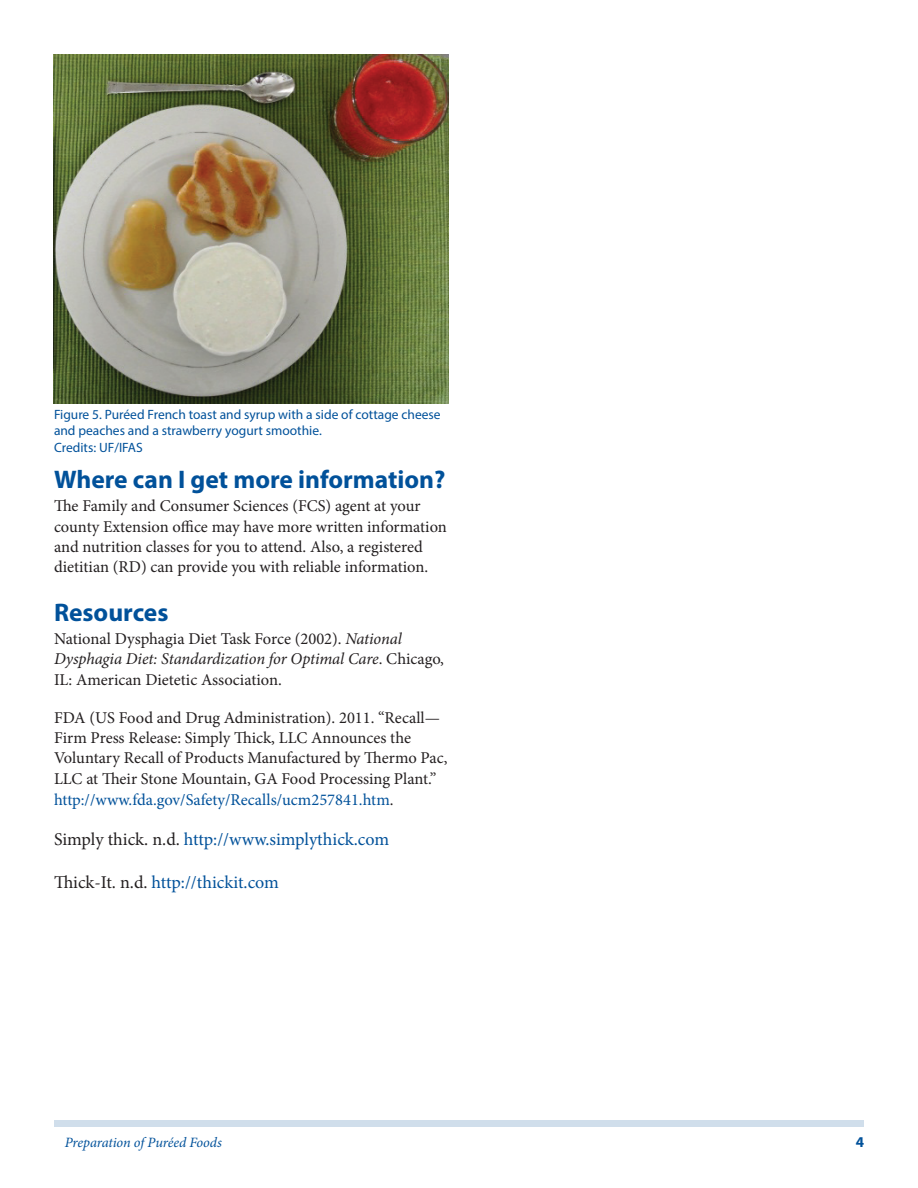
<style>
.page{position:relative;width:918px;height:1188px;background:#fff}
.page>*{position:absolute;margin:0;border:0;box-sizing:border-box;transform-origin:0 0}
.SectionHeading0{font:700 25.5px "Myriad Pro";color:#01519a}
.t1{font:18px "Minion Pro";letter-spacing:-.005em;color:#01519a}
.Paragraph{font:16.5px/20.2px "Minion Pro";color:#231f20}
.t2{font:700 15px "Myriad Pro";color:#01519a}
.RunningTitleItalics{font:italic 14.25px "Minion Pro";letter-spacing:-.01em;color:#01519a}
.FigureCaption{font:13.5px/16.5px "Myriad Pro";color:#01519a}
.s1{font-style:italic}
.s2{color:#01519a}
.s3{color:#231f20}
</style>
<div class="page">
<div style="left:54px;top:1120px;width:810px;height:7px;background:#d0deeb"></div>
<img style="left:54px;top:54px;width:394px;height:349px">
<p class="FigureCaption" style="left:54px;top:406px;width:388px">Figure 5. Puréed French toast and syrup with a side of cottage cheese and peaches and a strawberry yogurt smoothie.</p>
<p class="FigureCaption" style="left:54px;top:439px;width:90px">Credits: UF/IFAS</p>
<p class="SectionHeading0" style="left:54px;top:463px;width:393px">Where can I get more information?</p>
<p class="Paragraph" style="left:54px;top:496px;width:394px">The Family and Consumer Sciences (FCS) agent at your county Extension office may have more written information and nutrition classes for you to attend. Also, a registered dietitian (RD) can provide you with reliable information.</p>
<p class="SectionHeading0" style="left:54px;top:595px;width:116px">Resources</p>
<p class="Paragraph" style="left:54px;top:629px;width:392px">National Dysphagia Diet Task Force (2002). <span class="s1">National<br>Dysphagia Diet: Standardization for Optimal Care</span>. Chicago,<br>IL: American Dietetic Association.</p>
<p class="Paragraph" style="left:54px;top:707px;width:395px">FDA (US Food and Drug Administration). 2011. “Recall— Firm Press Release: Simply Thick, LLC Announces the Voluntary Recall of Products Manufactured by Thermo Pac, LLC at Their Stone Mountain, GA Food Processing Plant.” <span class="s2">http://www.fda.gov/Safety/Recalls/ucm257841.htm</span>.</p>
<p class="t1" style="left:54px;top:827px;width:337px"><span class="s3">Simply thick. n.d.</span> http://www.simplythick.com</p>
<p class="t1" style="left:54px;top:870px;width:226px"><span class="s3">Thick-It. n.d.</span> http://thickit.com</p>
<p class="RunningTitleItalics" style="left:65px;top:1133px;width:159px">Preparation of Puréed Foods</p>
<p class="t2" style="left:856px;top:1133px;width:10px">4</p>
</div>
